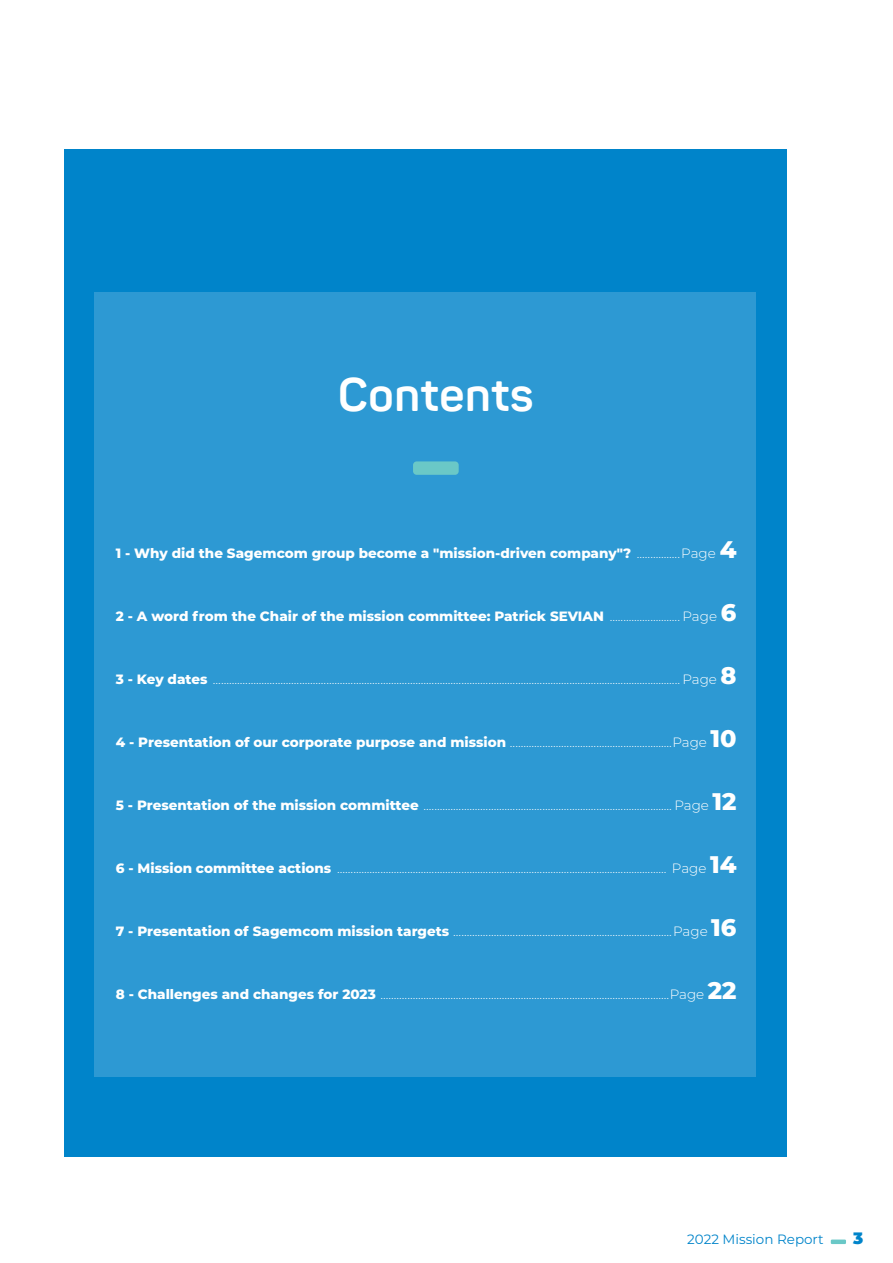
<style>
.page{position:relative;width:893px;height:1263px;background:#fff}
.page>*{position:absolute;margin:0;border:0;box-sizing:border-box;transform-origin:0 0}
.t1{font:700 46.5px "Panton";color:#fff}
.t2{font:900 16.5px "Montserrat";color:#0084ca}
.t3{font:300 13.5px "Montserrat";color:#fff}
.t4{font:800 13.5px "Montserrat";color:#fff}
.t5{font:13.5px "Montserrat";color:#0084ca}
.s1{font-weight:300}
.s2{font-size:24px}
.s3{font-weight:800}
.s4{font-weight:800;font-size:24px}
</style>
<div class="page">
<div style="left:831px;top:1239px;width:15px;height:5px;background:#6ac8c7"></div>
<div style="left:64px;top:149px;width:723px;height:1008px;background:#0084ca"></div>
<div style="left:94px;top:292px;width:662px;height:784px;background:#2d99d3"></div>
<div style="left:413px;top:461px;width:46px;height:14px;background:#6ac8c7;border-radius:4px"></div>
<h1 class="t1" style="left:338px;top:365px;width:197px">Contents</h1>
<p class="t4" style="left:116px;top:543px;width:622px">1 - Why did the Sagemcom group become a "mission-driven company"? <span class="s1">................Page</span> <span class="s2">4</span></p>
<p class="t4" style="left:116px;top:606px;width:622px">2 - A word from the Chair of the mission committee: Patrick SEVIAN <span class="s1">.......................... Page</span> <span class="s2">6</span></p>
<p class="t3" style="left:116px;top:670px;width:622px"><span class="s3">3 - Key dates</span> ............................................................................................................................................................................. Page <span class="s4">8</span></p>
<p class="t3" style="left:116px;top:733px;width:622px"><span class="s3">4 - Presentation of our corporate purpose and mission</span> ............................................................Page <span class="s4">10</span></p>
<p class="t3" style="left:116px;top:796px;width:622px"><span class="s3">5 - Presentation of the mission committee</span> ............................................................................................ Page <span class="s4">12</span></p>
<p class="t3" style="left:116px;top:859px;width:622px"><span class="s3">6 - Mission committee actions</span> .......................................................................................................................... Page <span class="s4">14</span></p>
<p class="t3" style="left:116px;top:922px;width:622px"><span class="s3">7 - Presentation of Sagemcom mission targets</span> .................................................................................Page <span class="s4">16</span></p>
<p class="t3" style="left:116px;top:985px;width:622px"><span class="s3">8 - Challenges and changes for 2023</span> ...........................................................................................................Page <span class="s4">22</span></p>
<p class="t5" style="left:687px;top:1230px;width:138px">2022 Mission Report</p>
<p class="t2" style="left:853px;top:1226px;width:12px">3</p>
</div>
